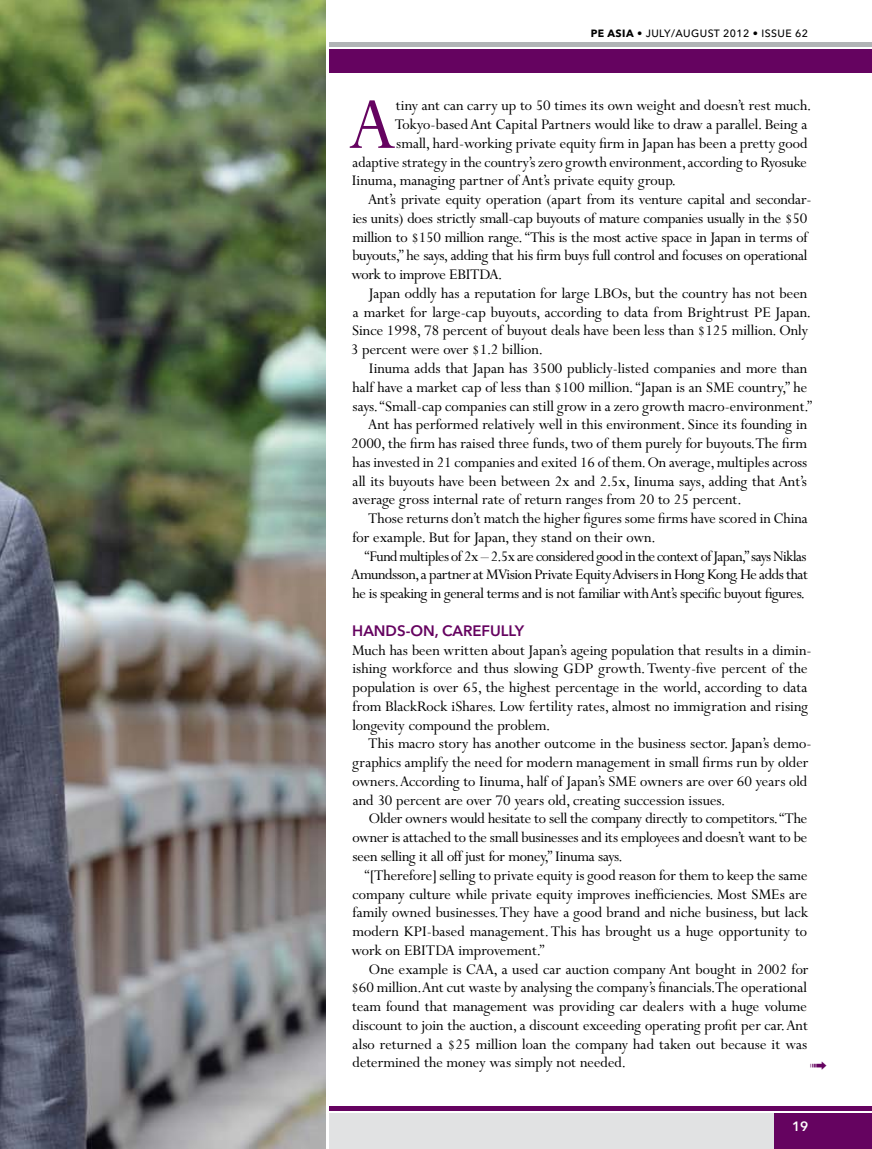
<style>
.page{position:relative;width:872px;height:1149px;background:#fff}
.page>*{position:absolute;margin:0;border:0;box-sizing:border-box;transform-origin:0 0}
.t1{font:81.9px "Perpetua MT Pro";color:#650360}
.t2{font:16.5px/18.8px "Perpetua MT Pro";color:#000;text-align:justify}
.t3{font:16.5px "Perpetua MT Pro";letter-spacing:-.025em;color:#000}
.t4{font:16.5px "Perpetua MT Pro";letter-spacing:-.03em;color:#000}
.t5{font:600 15px "Avenir Next LT Pro";color:#650360}
.t6{font:600 13.35px "Avenir Next LT Pro";color:#fff}
.t7{font:500 10.5px "Avenir Next LT Pro";letter-spacing:.04em;color:#000}
.s1{font-weight:700}
</style>
<div class="page">
<div style="left:0;top:1112px;width:775px;height:36px;background:#e1e2e3"></div>
<hr style="left:0;top:43px;width:872px;height:4px;background:#b1b4b6">
<div style="left:0;top:49px;width:872px;height:23px;background:#650360"></div>
<div style="left:774px;top:1112px;width:98px;height:36px;background:#650360"></div>
<hr style="left:0;top:1106px;width:872px;height:4px;background:#650360">
<img style="left:0;top:0;width:326px;height:1148px">
<hr style="left:326px;top:0;width:3px;height:1148px;background:#fff">
<p class="t7" style="left:591px;top:27px;width:219px"><span class="s1">PE ASIA</span> • JULY/AUGUST 2012 • ISSUE 62</p>
<h1 class="t1" style="left:349px;top:77px;width:48px">A</h1>
<p class="t2" style="left:396px;top:96px;width:416px">tiny ant can carry up to 50 times its own weight and doesn’t rest much.</p>
<p class="t2" style="left:395px;top:115px;width:414px">Tokyo-based Ant Capital Partners would like to draw a parallel. Being a</p>
<p class="t2" style="left:396px;top:134px;width:413px">small, hard-working private equity firm in Japan has been a pretty good</p>
<p class="t2" style="left:353px;top:152px;width:455px">adaptive strategy in the country’s zero growth environment, according to Ryosuke</p>
<p class="t2" style="left:352px;top:171px;width:325px">Iinuma, managing partner of Ant’s private equity group.</p>
<p class="t2" style="left:368px;top:190px;width:445px">Ant’s private equity operation (apart from its venture capital and secondar-</p>
<p class="t2" style="left:352px;top:209px;width:456px">ies units) does strictly small-cap buyouts of mature companies usually in the $50</p>
<p class="t2" style="left:352px;top:227px;width:457px">million to $150 million range. “This is the most active space in Japan in terms of</p>
<p class="t2" style="left:352px;top:246px;width:456px">buyouts,” he says, adding that his firm buys full control and focuses on operational</p>
<p class="t2" style="left:351px;top:265px;width:152px">work to improve EBITDA.</p>
<p class="t2" style="left:369px;top:284px;width:439px">Japan oddly has a reputation for large LBOs, but the country has not been</p>
<p class="t2" style="left:353px;top:302px;width:459px">a market for large-cap buyouts, according to data from Brightrust PE Japan.</p>
<p class="t2" style="left:352px;top:321px;width:457px">Since 1998, 78 percent of buyout deals have been less than $125 million. Only</p>
<p class="t2" style="left:351px;top:340px;width:193px">3 percent were over $1.2 billion.</p>
<p class="t2" style="left:369px;top:359px;width:440px">Iinuma adds that Japan has 3500 publicly-listed companies and more than</p>
<p class="t2" style="left:352px;top:377px;width:456px">half have a market cap of less than $100 million. “Japan is an SME country,” he</p>
<p class="t2" style="left:352px;top:396px;width:461px">says. “Small-cap companies can still grow in a zero growth macro-environment.”</p>
<p class="t2" style="left:368px;top:415px;width:441px">Ant has performed relatively well in this environment. Since its founding in</p>
<p class="t2" style="left:351px;top:434px;width:457px">2000, the firm has raised three funds, two of them purely for buyouts. The firm</p>
<p class="t2" style="left:352px;top:452px;width:456px">has invested in 21 companies and exited 16 of them. On average, multiples across</p>
<p class="t2" style="left:353px;top:471px;width:456px">all its buyouts have been between 2x and 2.5x, Iinuma says, adding that Ant’s</p>
<p class="t2" style="left:353px;top:490px;width:390px">average gross internal rate of return ranges from 20 to 25 percent.</p>
<p class="t2" style="left:368px;top:509px;width:441px">Those returns don’t match the higher figures some firms have scored in China</p>
<p class="t2" style="left:352px;top:527px;width:304px">for example. But for Japan, they stand on their own.</p>
<p class="t4" style="left:364px;top:546px;width:444px">“Fund multiples of 2x – 2.5x are considered good in the context of Japan,” says Niklas</p>
<p class="t3" style="left:351px;top:565px;width:458px">Amundsson, a partner at MVision Private Equity Advisers in Hong Kong. He adds that</p>
<p class="t3" style="left:352px;top:583px;width:453px">he is speaking in general terms and is not familiar with Ant’s specific buyout figures.</p>
<p class="t5" style="left:352px;top:621px;width:23px">HANDS</p>
<p class="t5" style="left:406px;top:621px;width:47px">-ON, CAREFULL</p>
<p class="t5" style="left:515px;top:621px;width:9px">Y</p>
<p class="t2" style="left:352px;top:640px;width:461px;text-align:left">Much has been written about Japan’s ageing population that results in a dimin&shy;ishing workforce and thus slowing GDP growth. Twenty-five percent of the population is over 65, the highest percentage in the world, according to data from BlackRock iShares. Low fertility rates, almost no immigration and rising longevity compound the problem.</p>
<p class="t2" style="left:352px;top:734px;width:460px;text-align:left;text-indent:16px">This macro story has another outcome in the business sector. Japan’s demo&shy;graphics amplify the need for modern management in small firms run by older owners. According to Iinuma, half of Japan’s SME owners are over 60 years old and 30 percent are over 70 years old, creating succession issues.</p>
<p class="t2" style="left:352px;top:809px;width:456px;text-indent:16px">Older owners would hesitate to sell the company directly to competitors. “The owner is attached to the small businesses and its employees and doesn’t want to be seen selling it all off just for money,” Iinuma says.</p>
<p class="t2" style="left:351px;top:865px;width:458px;text-indent:13px">“[Therefore] selling to private equity is good reason for them to keep the same company culture while private equity improves inefficiencies. Most SMEs are family owned businesses. They have a good brand and niche business, but lack modern KPI-based management. This has brought us a huge opportunity to work on EBITDA improvement.”</p>
<p class="t2" style="left:351px;top:959px;width:459px;text-indent:18px">One example is CAA, a used car auction company Ant bought in 2002 for $60 million. Ant cut waste by analysing the company’s financials. The operational team found that management was providing car dealers with a huge volume discount to join the auction, a discount exceeding operating profit per car. Ant also returned a $25 million loan the company had taken out because it was determined the money was simply not needed.</p>
<p class="t6" style="left:792px;top:1117px;width:18px">19</p>
</div>
